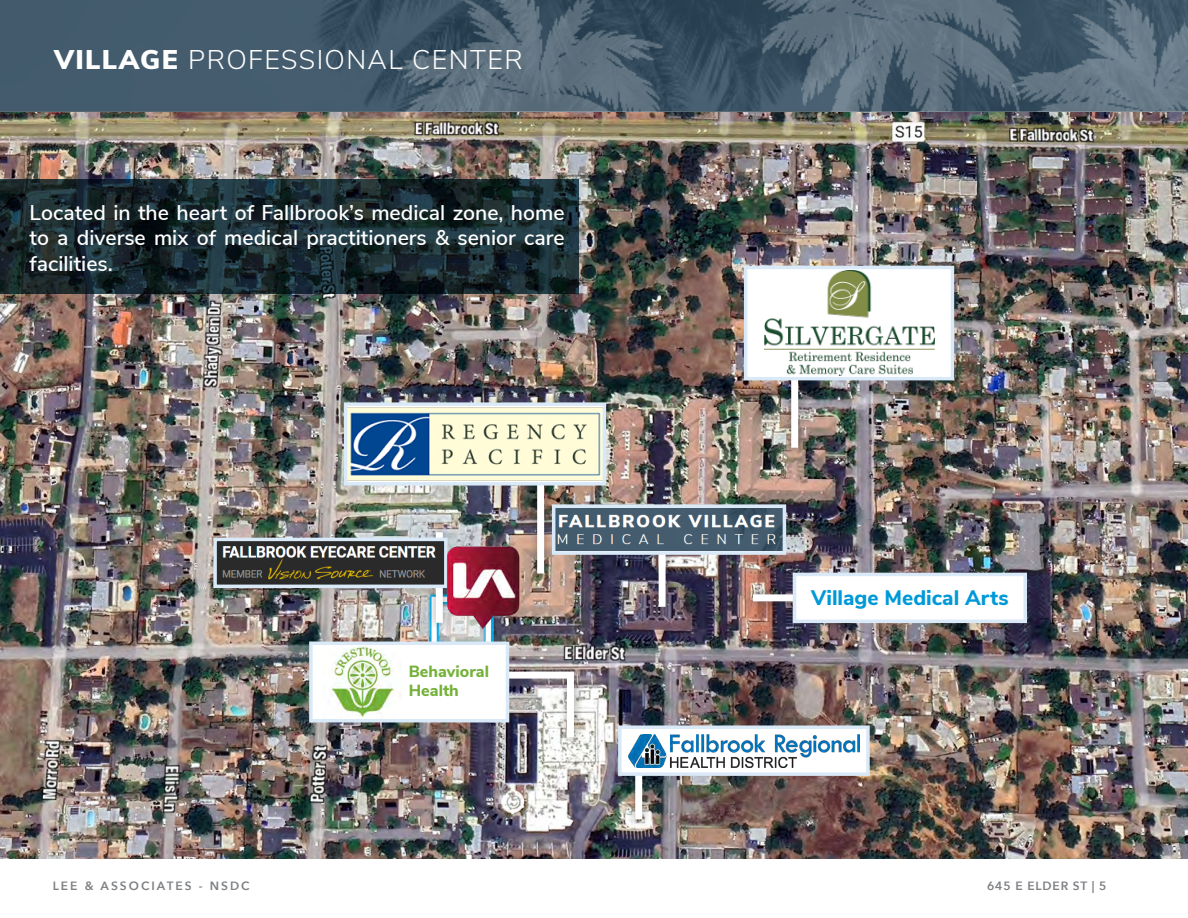
<style>
.page{position:relative;width:1188px;height:918px;background:#fff}
.page>*{position:absolute;margin:0;border:0;box-sizing:border-box;transform-origin:0 0}
.t1{font:300 27px "Nunito Sans";letter-spacing:.05em;color:#fefefe}
.t2{font:600 21.15px/25.5px "Nunito Sans";color:#fff;text-align:justify}
.t3{font:800 21px "Nunito Sans";color:#0099d8}
.t4{font:800 16.2px/19.4px "Nunito Sans";color:#74b13a}
.t5{font:600 12px "Avenir Next";letter-spacing:.17em;color:#7e8083}
.t6{font:600 12px "Avenir Next";letter-spacing:.07em;color:#7e8083}
.s1{font-weight:900}
</style>
<div class="page">
<img style="left:0;top:112px;width:1188px;height:747px">
<div style="left:0;top:0;width:1188px;height:112px;background:#435c6d"></div>
<img style="left:880px;top:0;width:308px;height:260px">
<img style="left:803px;top:0;width:360px;height:170px">
<img style="left:265px;top:0;width:538px;height:244px">
<svg style="left:428px;top:632px;width:66px;height:10px"></svg>
<div style="left:432px;top:597px;width:59px;height:52px;border:5px solid #fff"></div>
<div style="left:527px;top:449px;width:27px;height:134px;background:#000;opacity:.4"></div>
<div style="left:537px;top:459px;width:7px;height:114px;background:#fff"></div>
<div style="left:426px;top:523px;width:26px;height:109px;background:#000;opacity:.4"></div>
<div style="left:436px;top:532px;width:7px;height:91px;background:#fff"></div>
<div style="left:495px;top:662px;width:89px;height:85px;background:#000;opacity:.4"></div>
<img style="left:498px;top:668px;width:79px;height:76px">
<div style="left:744px;top:585px;width:109px;height:26px;background:#000;opacity:.4"></div>
<div style="left:753px;top:594px;width:90px;height:7px;background:#fff"></div>
<div style="left:649px;top:507px;width:26px;height:109px;background:#000;opacity:.4"></div>
<div style="left:659px;top:516px;width:7px;height:91px;background:#fff"></div>
<div style="left:625px;top:719px;width:27px;height:109px;background:#000;opacity:.4"></div>
<div style="left:635px;top:728px;width:7px;height:91px;background:#fff"></div>
<div style="left:781px;top:348px;width:27px;height:109px;background:#000;opacity:.4"></div>
<div style="left:791px;top:357px;width:7px;height:91px;background:#fff"></div>
<div style="left:795px;top:574px;width:230px;height:47px;background:#fff"></div>
<div style="left:793px;top:573px;width:234px;height:50px;border:3px solid #d9e9f7"></div>
<img style="left:217px;top:542px;width:227px;height:42px">
<div style="left:213px;top:538px;width:235px;height:50px;border:3px solid #d9e9f7"></div>
<img style="left:556px;top:508px;width:226px;height:43px">
<div style="left:552px;top:504px;width:234px;height:51px;border:3px solid #d9e9f7"></div>
<img style="left:348px;top:406px;width:254px;height:76px">
<div style="left:344px;top:402px;width:262px;height:84px;border:3px solid #d9e9f7"></div>
<div style="left:746px;top:267px;width:206px;height:112px;background:#fff"></div>
<img style="left:764px;top:271px;width:170px;height:104px">
<div style="left:744px;top:266px;width:210px;height:114px;border:3px solid #d9e9f7"></div>
<div style="left:620px;top:727px;width:248px;height:47px;background:#fff"></div>
<img style="left:629px;top:734px;width:230px;height:33px">
<div style="left:618px;top:725px;width:252px;height:51px;border:3px solid #d9e9f7"></div>
<div style="left:311px;top:643px;width:196px;height:78px;background:#fff"></div>
<img style="left:330px;top:646px;width:71px;height:72px">
<div style="left:309px;top:642px;width:200px;height:80px;border:3px solid #d9e9f7"></div>
<svg style="left:0;top:180px;width:579px;height:114px;background:#192a30"></svg>
<img style="left:443px;top:544px;width:80px;height:89px">
<p class="t1" style="left:54px;top:40px;width:470px"><span class="s1">VILLAGE</span> PROFESSIONAL CENTER</p>
<p class="t2" style="left:30px;top:198px;width:537px">Located in the heart of Fallbrook’s medical zone, home to a diverse mix of medical practitioners &amp; senior care facilities.</p>
<p class="t4" style="left:409px;top:661px;width:82px">Behavioral<br>Health</p>
<p class="t3" style="left:811px;top:582px;width:199px">Village Medical Arts</p>
<p class="t5" style="left:53px;top:875px;width:198px">LEE &amp; ASSOCIATES - NSDC</p>
<p class="t6" style="left:987px;top:876px;width:121px">645 E ELDER ST | 5</p>
</div>
